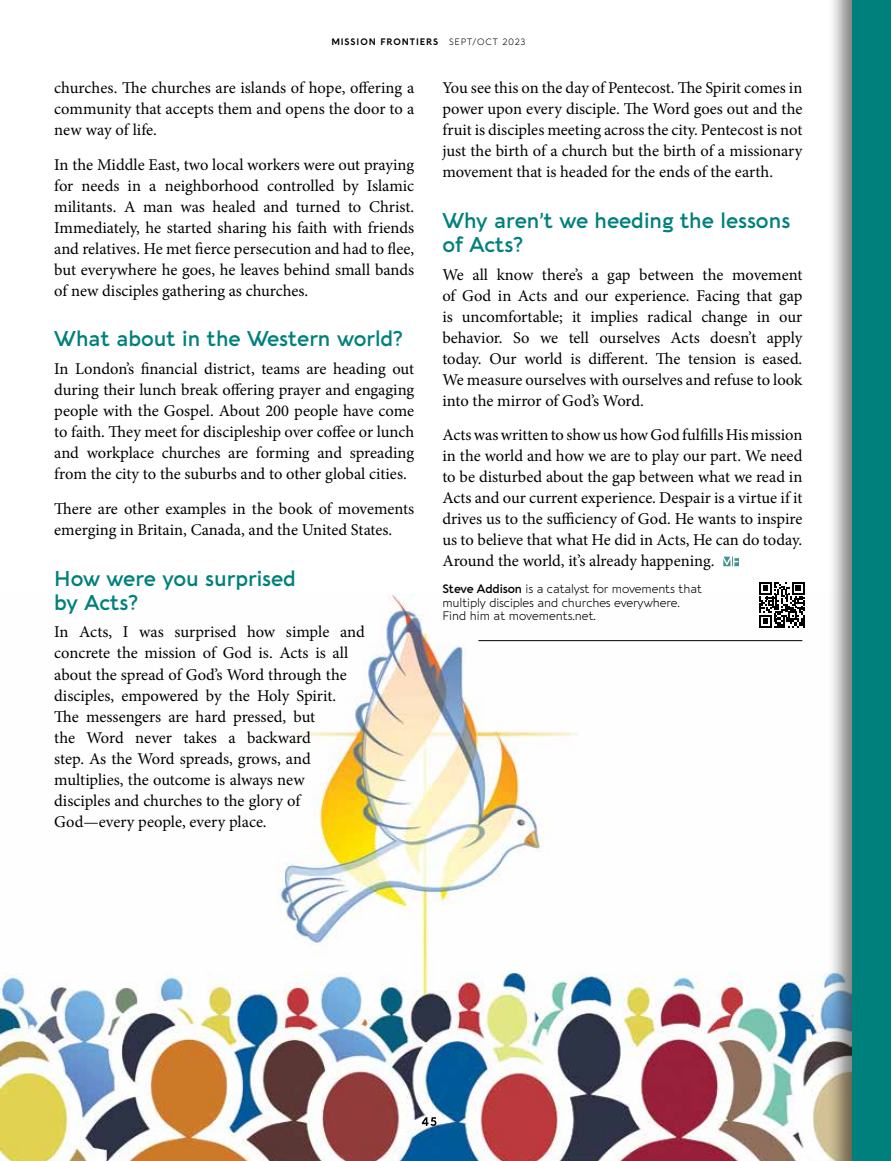
<style>
.page{position:relative;width:891px;height:1161px;background:#fff}
.page>*{position:absolute;margin:0;border:0;box-sizing:border-box;transform-origin:0 0}
.t1{font:600 21px/24px "Aquawax Pro";color:#00807d}
.t2{font:16.5px/21px "Minion Pro";letter-spacing:-.005em;color:#000;text-align:justify}
.t3{font:300 12px/13.5px "Aquawax Pro";letter-spacing:-.01em;color:#000}
.t4{font:700 9px "Aquawax Pro";letter-spacing:.1em;color:#000}
.s1{font-weight:300}
.s2{font-weight:600}
</style>
<div class="page">
<img style="left:0;top:593px;width:826px;height:568px">
<hr style="left:478px;top:640px;width:324px;height:1px;background:#000">
<svg style="left:723px;top:557px;width:16px;height:9px"></svg>
<div style="left:758px;top:580px;width:48px;height:49px;background:#fff"></div>
<svg style="left:759px;top:582px;width:46px;height:46px"></svg>
<svg style="left:422px;top:1117px;width:14px;height:9px"></svg>
<div style="left:826px;top:0;width:65px;height:1161px;background:#000;opacity:.5"></div>
<div style="left:852px;top:0;width:39px;height:1161px;background:#00807d"></div>
<p class="t4" style="left:331px;top:35px;width:196px">MISSION FRONTIERS <span class="s1">SEPT/OCT 2023</span></p>
<p class="t2" style="left:54px;top:77px;width:362px">churches. The churches are islands of hope, offering a community that accepts them and opens the door to a new way of life.</p>
<p class="t2" style="left:54px;top:154px;width:362px">In the Middle East, two local workers were out praying for needs in a neighborhood controlled by Islamic militants. A man was healed and turned to Christ.<br>Immediately, he started sharing his faith with friends and relatives. He met fierce persecution and had to flee, but everywhere he goes, he leaves behind small bands of new disciples gathering as churches.</p>
<p class="t1" style="left:54px;top:326px;width:350px">What about in the Western world?</p>
<p class="t2" style="left:54px;top:359px;width:362px">In London’s financial district, teams are heading out during their lunch break offering prayer and engaging people with the Gospel. About 200 people have come to faith. They meet for discipleship over coffee or lunch and workplace churches are forming and spreading from the city to the suburbs and to other global cities.</p>
<p class="t2" style="left:54px;top:498px;width:362px">There are other examples in the book of movements emerging in Britain, Canada, and the United States.</p>
<p class="t1" style="left:54px;top:565px;width:243px">How were you surprised by Acts?</p>
<p class="t2" style="left:54px;top:622px;width:312px;text-align:left">In Acts, I was surprised how simple and concrete the mission of God is. Acts is all about the spread of God’s Word through the disciples, empowered by the Holy Spirit.<br>The messengers are hard pressed, but<br>the Word never takes a backward<br>step. As the Word spreads, grows, and multiplies, the outcome is always new disciples and churches to the glory of God—every people, every place.</p>
<p class="t2" style="left:442px;top:77px;width:362px">You see this on the day of Pentecost. The Spirit comes in power upon every disciple. The Word goes out and the fruit is disciples meeting across the city. Pentecost is not just the birth of a church but the birth of a missionary movement that is headed for the ends of the earth.</p>
<p class="t1" style="left:442px;top:207px;width:349px">Why aren’t we heeding the lessons of Acts?</p>
<p class="t2" style="left:442px;top:264px;width:362px">We all know there’s a gap between the movement of God in Acts and our experience. Facing that gap is uncomfortable; it implies radical change in our behavior. So we tell ourselves Acts doesn’t apply today. Our world is different. The tension is eased.<br>We measure ourselves with ourselves and refuse to look into the mirror of God’s Word.</p>
<p class="t2" style="left:442px;top:425px;width:362px">Acts was written to show us how God fulfills His mission in the world and how we are to play our part. We need to be disturbed about the gap between what we read in Acts and our current experience. Despair is a virtue if it drives us to the sufficiency of God. He wants to inspire us to believe that what He did in Acts, He can do today.<br>Around the world, it’s already happening.</p>
<p class="t3" style="left:442px;top:582px;width:261px"><span class="s2">Steve Addison</span> is a catalyst for movements that multiply disciples and churches everywhere.<br>Find him at movements.net.</p>
</div>
